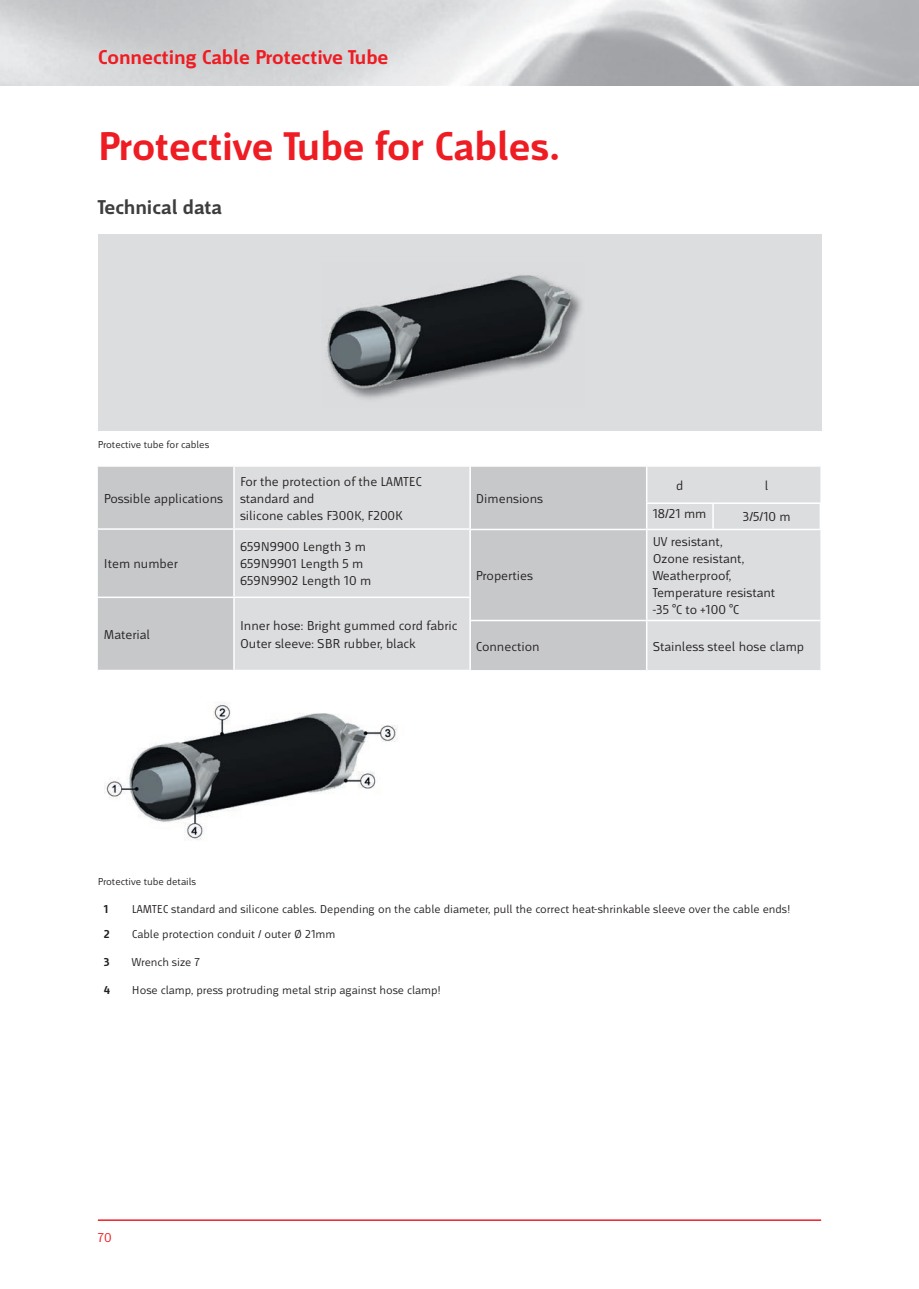
<style>
.page{position:relative;width:919px;height:1289px;background:#fff}
.page>*{position:absolute;margin:0;border:0;box-sizing:border-box;transform-origin:0 0}
.t1{font:700 42px "Mr Jones";color:#ee1d23}
.t2{font:700 21px "Mr Jones";color:#ee1d23}
.t3{font:700 21px "Mr Jones";color:#3e3e3f}
.t4{font:13.5px/17px "Mr Jones";color:#231f20}
.t5{font:13.5px "Mr Jones";color:#ee1d23}
.t6{font:13.35px "Mr Jones";color:#231f20}
.t7{font:12px "Mr Jones";color:#231f20}
.t8{font:700 12px "Mr Jones";color:#231f20}
.t9{font:10.5px "Mr Jones";color:#231f20}
</style>
<div class="page">
<hr style="left:98px;top:1219px;width:723px;height:1px;background:#ee1d23">
<svg style="left:471px;top:466px;width:349px;height:204px;background:#d1d2d4"></svg>
<hr style="left:469px;top:528px;width:177px;height:2px;background:#fff">
<hr style="left:469px;top:619px;width:177px;height:2px;background:#fff">
<hr style="left:646px;top:465px;width:67px;height:2px;background:#fff">
<hr style="left:646px;top:467px;width:1px;height:35px;background:#fff">
<hr style="left:713px;top:465px;width:107px;height:2px;background:#fff">
<hr style="left:646px;top:502px;width:67px;height:2px;background:#fff">
<hr style="left:713px;top:502px;width:108px;height:2px;background:#fff">
<hr style="left:646px;top:528px;width:67px;height:2px;background:#fff">
<hr style="left:646px;top:530px;width:1px;height:89px;background:#fff">
<hr style="left:713px;top:528px;width:108px;height:2px;background:#fff">
<hr style="left:646px;top:619px;width:67px;height:2px;background:#fff">
<hr style="left:646px;top:621px;width:1px;height:49px;background:#fff">
<hr style="left:713px;top:619px;width:107px;height:2px;background:#fff">
<div style="left:98px;top:467px;width:135px;height:202px;background:#c7c8ca"></div>
<div style="left:235px;top:467px;width:234px;height:202px;background:#dcdddf"></div>
<hr style="left:98px;top:528px;width:136px;height:2px;background:#fff">
<hr style="left:234px;top:528px;width:237px;height:2px;background:#fff">
<hr style="left:98px;top:596px;width:136px;height:2px;background:#fff">
<hr style="left:234px;top:596px;width:237px;height:2px;background:#fff">
<img style="left:104px;top:702px;width:294px;height:138px">
<div style="left:98px;top:235px;width:723px;height:196px;background:#dcdddf"></div>
<img style="left:325px;top:275px;width:257px;height:125px">
<h2 class="t2" style="left:98px;top:46px;width:292px">Connecting Cable Protective Tube</h2>
<h1 class="t1" style="left:98px;top:124px;width:462px">Protective Tube for Cables.</h1>
<h2 class="t3" style="left:98px;top:196px;width:126px">Technical data</h2>
<p class="t9" style="left:98px;top:439px;width:113px">Protective tube for cables</p>
<p class="t4" style="left:104px;top:489px;width:121px">Possible applications</p>
<p class="t4" style="left:104px;top:555px;width:75px">Item number</p>
<p class="t4" style="left:240px;top:472px;width:183px">For the protection of the LAMTEC standard and<br>silicone cables F300K, F200K</p>
<p class="t4" style="left:240px;top:538px;width:133px">659N9900 Length 3 m<br>659N9901 Length 5 m<br>659N9902 Length 10 m</p>
<p class="t4" style="left:104px;top:626px;width:48px">Material</p>
<p class="t4" style="left:240px;top:617px;width:219px">Inner hose: Bright gummed cord fabric<br>Outer sleeve: SBR rubber, black</p>
<p class="t6" style="left:476px;top:491px;width:69px">Dimensions</p>
<p class="t4" style="left:476px;top:567px;width:59px">Properties</p>
<p class="t4" style="left:676px;top:477px;width:9px">d</p>
<p class="t4" style="left:764px;top:477px;width:5px">l</p>
<p class="t4" style="left:652px;top:504px;width:55px">18/21 mm</p>
<p class="t4" style="left:742px;top:508px;width:49px">3/5/10 m</p>
<p class="t4" style="left:652px;top:533px;width:124px">UV resistant,<br>Ozone resistant,<br>Weatherproof,<br>Temperature resistant -35 °C to +100 °C</p>
<p class="t4" style="left:476px;top:638px;width:65px">Connection</p>
<p class="t4" style="left:652px;top:638px;width:153px">Stainless steel hose clamp</p>
<p class="t9" style="left:98px;top:875px;width:100px">Protective tube details</p>
<p class="t8" style="left:104px;top:902px;width:6px">1</p>
<p class="t7" style="left:132px;top:902px;width:660px">LAMTEC standard and silicone cables. Depending on the cable diameter, pull the correct heat-shrinkable sleeve over the cable ends!</p>
<p class="t8" style="left:104px;top:927px;width:7px">2</p>
<p class="t7" style="left:132px;top:927px;width:205px">Cable protection conduit / outer Ø 21mm</p>
<p class="t8" style="left:104px;top:955px;width:7px">3</p>
<p class="t7" style="left:132px;top:955px;width:69px">Wrench size 7</p>
<p class="t8" style="left:104px;top:983px;width:8px">4</p>
<p class="t7" style="left:132px;top:983px;width:310px">Hose clamp, press protruding metal strip against hose clamp!</p>
<p class="t5" style="left:98px;top:1230px;width:15px">70</p>
</div>
